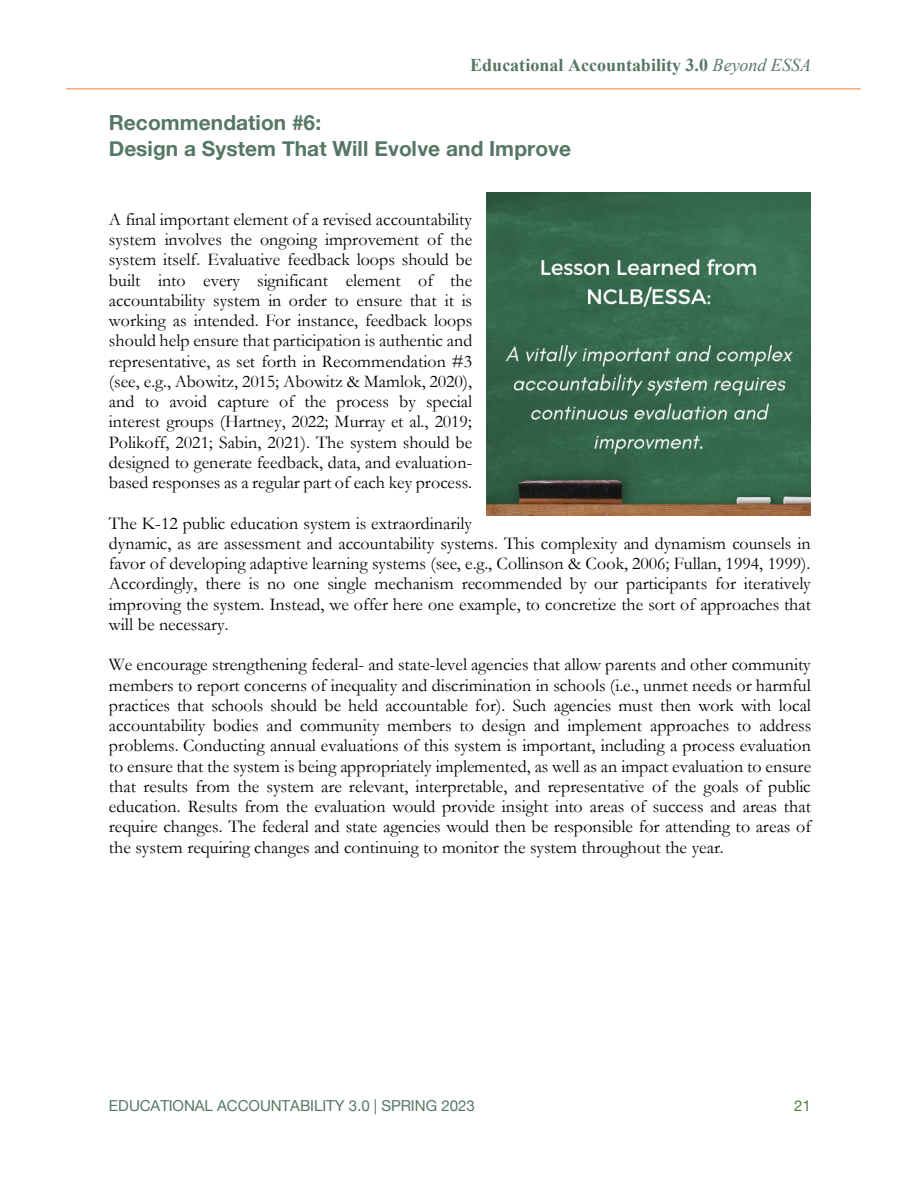
<style>
.page{position:relative;width:918px;height:1188px;background:#fff}
.page>*{position:absolute;margin:0;border:0;box-sizing:border-box;transform-origin:0 0}
.t1{font:700 20.85px/26px "Helvetica Neue";color:#567765}
.t2{font:18px/20.2px "Garamond";letter-spacing:.005em;color:#000;text-align:justify}
.t3{font:700 18px "Times New Roman";color:#567765}
.t4{font:15.15px "Helvetica Neue";letter-spacing:-.005em;color:#567765}
.t5{font:15.15px "Helvetica Neue";color:#538135}
.s1{font-weight:400;font-style:italic}
</style>
<div class="page">
<hr style="left:66px;top:89px;width:795px;height:1px;background:#ed7d31">
<img style="left:487px;top:193px;width:323px;height:323px">
<p class="t3" style="left:470px;top:55px;width:342px">Educational Accountability 3.0 <span class="s1">Beyond ESSA</span></p>
<p class="t1" style="left:109px;top:109px;width:464px">Recommendation #6:<br>Design a System That Will Evolve and Improve</p>
<p class="t2" style="left:109px;top:210px;width:365px">A final important element of a revised accountability system involves the ongoing improvement of the system itself. Evaluative feedback loops should be built into every significant element of the accountability system in order to ensure that it is working as intended. For instance, feedback loops should help ensure that participation is authentic and representative, as set forth in Recommendation #3 (see, e.g., Abowitz, 2015; Abowitz &amp; Mamlok, 2020), and to avoid capture of the process by special interest groups (Hartney, 2022; Murray et al., 2019; Polikoff, 2021; Sabin, 2021). The system should be designed to generate feedback, data, and evaluation&shy;based responses as a regular part of each key process.</p>
<p class="t2" style="left:109px;top:513px;width:704px;text-align:left">The K-12 public education system is extraordinarily<br>dynamic, as are assessment and accountability systems. This complexity and dynamism counsels in favor of developing adaptive learning systems (see, e.g., Collinson &amp; Cook, 2006; Fullan, 1994, 1999).<br>Accordingly, there is no one single mechanism recommended by our participants for iteratively improving the system. Instead, we offer here one example, to concretize the sort of approaches that will be necessary.</p>
<p class="t2" style="left:109px;top:655px;width:704px">We encourage strengthening federal- and state-level agencies that allow parents and other community members to report concerns of inequality and discrimination in schools (i.e., unmet needs or harmful practices that schools should be held accountable for). Such agencies must then work with local accountability bodies and community members to design and implement approaches to address problems. Conducting annual evaluations of this system is important, including a process evaluation to ensure that the system is being appropriately implemented, as well as an impact evaluation to ensure that results from the system are relevant, interpretable, and representative of the goals of public education. Results from the evaluation would provide insight into areas of success and areas that require changes. The federal and state agencies would then be responsible for attending to areas of the system requiring changes and continuing to monitor the system throughout the year.</p>
<p class="t4" style="left:109px;top:1097px;width:367px">EDUCATIONAL ACCOUNTABILITY 3.0 | SPRING 2023</p>
<p class="t5" style="left:794px;top:1097px;width:18px">21</p>
</div>
